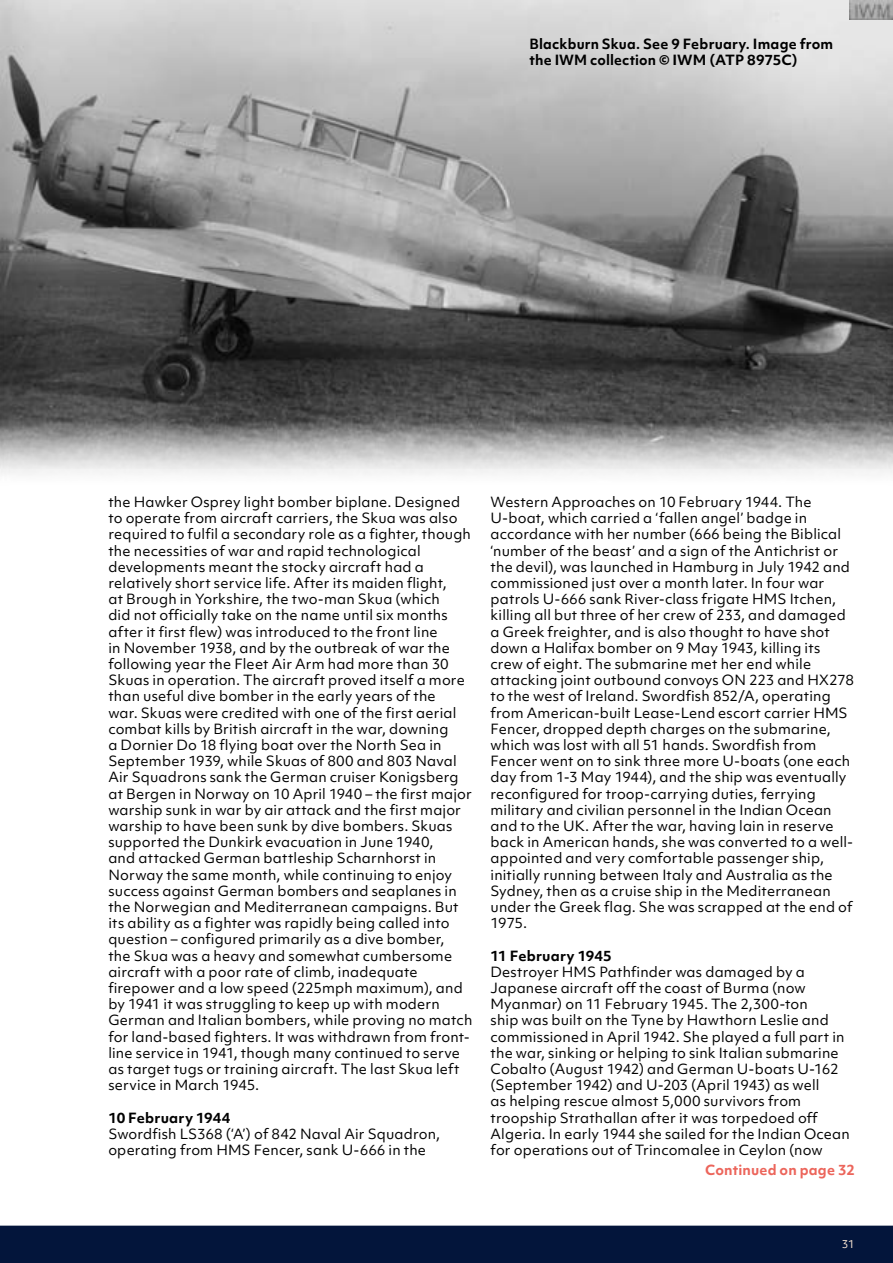
<style>
.page{position:relative;width:893px;height:1263px;background:#fff}
.page>*{position:absolute;margin:0;border:0;box-sizing:border-box;transform-origin:0 0}
.t1{font:13.5px/16.2px "Objektiv Mk 1";letter-spacing:.01em;color:#000}
.t2{font:700 13.5px/16.2px "Objektiv Mk 1";letter-spacing:.015em;color:#000}
.t3{font:700 13.5px "Objektiv Mk 1";letter-spacing:.015em;color:#ec655b}
.t4{font:10.5px "Objektiv Mk 1";color:#fee9d6}
</style>
<div class="page">
<img style="left:0;top:0;width:893px;height:475px">
<img style="left:849px;top:1px;width:44px;height:18px">
<div style="left:0;top:1225px;width:893px;height:38px;background:#03153b"></div>
<p class="t2" style="left:529px;top:35px;width:305px">Blackburn Skua. See 9 February. Image from the IWM collection © IWM (ATP 8975C)</p>
<p class="t1" style="left:108px;top:494px;width:365px">the Hawker Osprey light bomber biplane. Designed to operate from aircraft carriers, the Skua was also required to fulfil a secondary role as a fighter, though the necessities of war and rapid technological developments meant the stocky aircraft had a relatively short service life. After its maiden flight,<br>at Brough in Yorkshire, the two-man Skua (which<br>did not officially take on the name until six months after it first flew) was introduced to the front line<br>in November 1938, and by the outbreak of war the following year the Fleet Air Arm had more than 30<br>Skuas in operation. The aircraft proved itself a more than useful dive bomber in the early years of the<br>war. Skuas were credited with one of the first aerial combat kills by British aircraft in the war, downing<br>a Dornier Do 18 flying boat over the North Sea in September 1939, while Skuas of 800 and 803 Naval Air Squadrons sank the German cruiser Konigsberg at Bergen in Norway on 10 April 1940 – the first major warship sunk in war by air attack and the first major warship to have been sunk by dive bombers. Skuas supported the Dunkirk evacuation in June 1940,<br>and attacked German battleship Scharnhorst in Norway the same month, while continuing to enjoy success against German bombers and seaplanes in the Norwegian and Mediterranean campaigns. But its ability as a fighter was rapidly being called into question – configured primarily as a dive bomber,<br>the Skua was a heavy and somewhat cumbersome aircraft with a poor rate of climb, inadequate firepower and a low speed (225mph maximum), and by 1941 it was struggling to keep up with modern German and Italian bombers, while proving no match for land-based fighters. It was withdrawn from front&shy;line service in 1941, though many continued to serve as target tugs or training aircraft. The last Skua left service in March 1945.</p>
<p class="t2" style="left:108px;top:1109px;width:123px">10 February 1944</p>
<p class="t1" style="left:108px;top:1125px;width:333px">Swordfish LS368 (‘A’) of 842 Naval Air Squadron, operating from HMS Fencer, sank U-666 in the</p>
<p class="t1" style="left:491px;top:494px;width:365px">Western Approaches on 10 February 1944. The U-boat, which carried a ‘fallen angel’ badge in accordance with her number (666 being the Biblical ‘number of the beast’ and a sign of the Antichrist or the devil), was launched in Hamburg in July 1942 and commissioned just over a month later. In four war patrols U-666 sank River-class frigate HMS Itchen, killing all but three of her crew of 233, and damaged a Greek freighter, and is also thought to have shot down a Halifax bomber on 9 May 1943, killing its crew of eight. The submarine met her end while attacking joint outbound convoys ON 223 and HX278 to the west of Ireland. Swordfish 852/A, operating from American-built Lease-Lend escort carrier HMS Fencer, dropped depth charges on the submarine, which was lost with all 51 hands. Swordfish from Fencer went on to sink three more U-boats (one each day from 1-3 May 1944), and the ship was eventually reconfigured for troop-carrying duties, ferrying military and civilian personnel in the Indian Ocean and to the UK. After the war, having lain in reserve back in American hands, she was converted to a well&shy;appointed and very comfortable passenger ship, initially running between Italy and Australia as the Sydney, then as a cruise ship in the Mediterranean under the Greek flag. She was scrapped at the end of 1975.</p>
<p class="t2" style="left:491px;top:947px;width:123px">11 February 1945</p>
<p class="t1" style="left:491px;top:963px;width:361px">Destroyer HMS Pathfinder was damaged by a Japanese aircraft off the coast of Burma (now Myanmar) on 11 February 1945. The 2,300-ton<br>ship was built on the Tyne by Hawthorn Leslie and commissioned in April 1942. She played a full part in the war, sinking or helping to sink Italian submarine Cobalto (August 1942) and German U-boats U-162 (September 1942) and U-203 (April 1943) as well<br>as helping rescue almost 5,000 survivors from troopship Strathallan after it was torpedoed off Algeria. In early 1944 she sailed for the Indian Ocean for operations out of Trincomalee in Ceylon (now</p>
<p class="t3" style="left:705px;top:1160px;width:151px">Continued on page 32</p>
<p class="t4" style="left:842px;top:1236px;width:14px">31</p>
</div>
